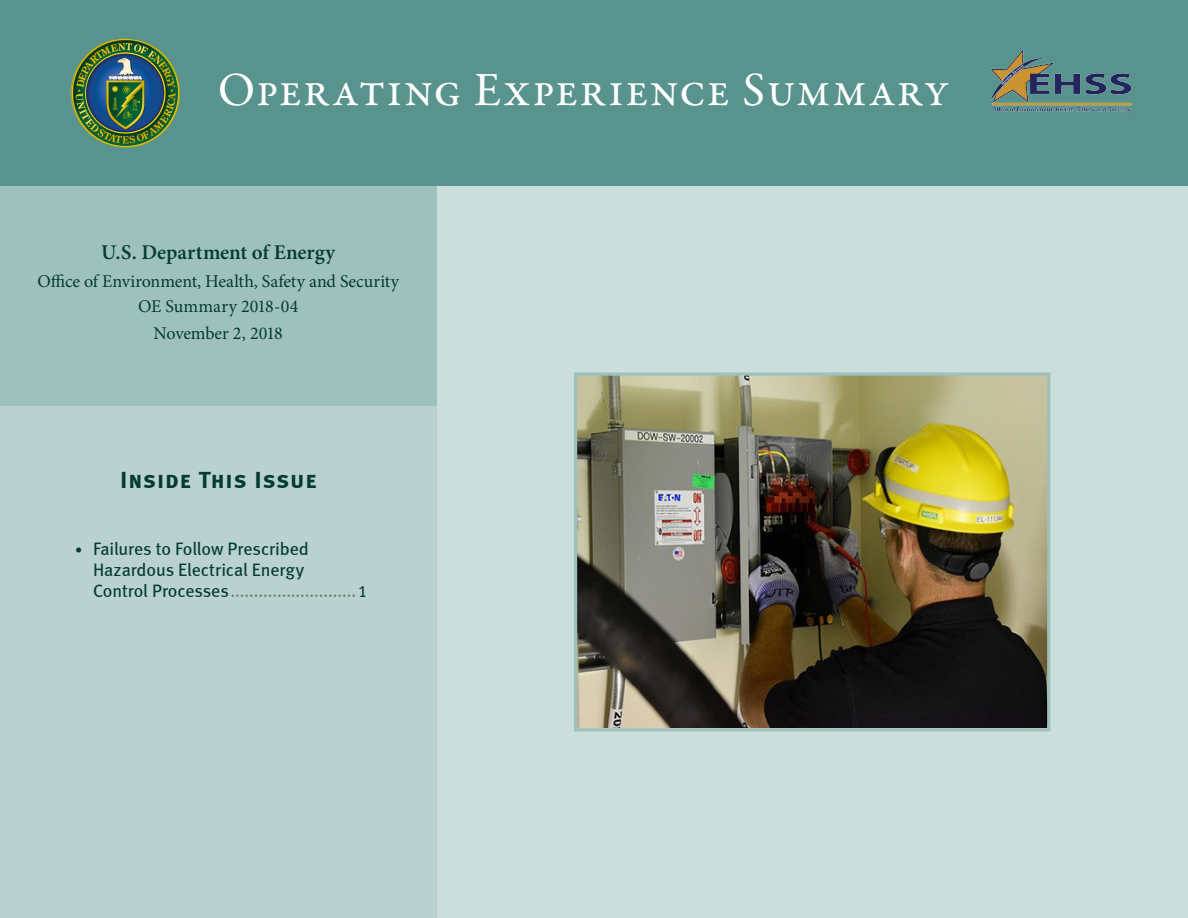
<style>
.page{position:relative;width:1188px;height:918px;background:#fff}
.page>*{position:absolute;margin:0;border:0;box-sizing:border-box;transform-origin:0 0}
.t1{font:48px "Garamond Premr Pro";letter-spacing:.025em;color:#fff}
.t2{font:24px "Meta Bold LF Caps";letter-spacing:.035em;color:#033b33}
.t3{font:600 21px "Minion Pro";letter-spacing:-.005em;color:#033b33}
.t4{font:18px "Minion Pro";letter-spacing:-.005em;color:#033b33}
.t5{font:18px/21px "Meta Book LF";letter-spacing:-.005em;color:#033b33;text-align:right}
.t6{font:16.5px "Meta Book LF";color:#6c827f}
.s1{font-size:14.25px}
.s2{font-size:18px;color:#033b33}
.s3{color:#033b33}
</style>
<div class="page">
<div style="left:436px;top:186px;width:752px;height:732px;background:#ccdedc"></div>
<img style="left:574px;top:372px;width:477px;height:360px">
<div style="left:0;top:0;width:1188px;height:186px;background:#59938d"></div>
<div style="left:0;top:189px;width:436px;height:729px;background:#b9d1cf"></div>
<div style="left:0;top:186px;width:436px;height:220px;background:#9fc1bd"></div>
<img style="left:70px;top:39px;width:110px;height:108px">
<img style="left:990px;top:49px;width:142px;height:64px">
<p class="t1" style="left:218px;top:61px;width:733px">Operating Experience Summary</p>
<p class="t3" style="left:101px;top:237px;width:236px">U.S. Department of Energy</p>
<p class="t4" style="left:37px;top:269px;width:363px">Office of Environment, Health, Safety and Security</p>
<p class="t4" style="left:138px;top:294px;width:162px">OE Summary 2018-04</p>
<p class="t4" style="left:153px;top:321px;width:131px">November 2, 2018</p>
<p class="t2" style="left:120px;top:466px;width:198px">Inside This Issue</p>
<p class="t5" style="left:75px;top:538px;width:235px"><span class="s1">•</span> Failures to Follow Prescribed<br>Hazardous Electrical Energy</p>
<p class="t6" style="left:93px;top:582px;width:276px"><span class="s2">Control Processes</span>...........................<span class="s3">1</span></p>
</div>
